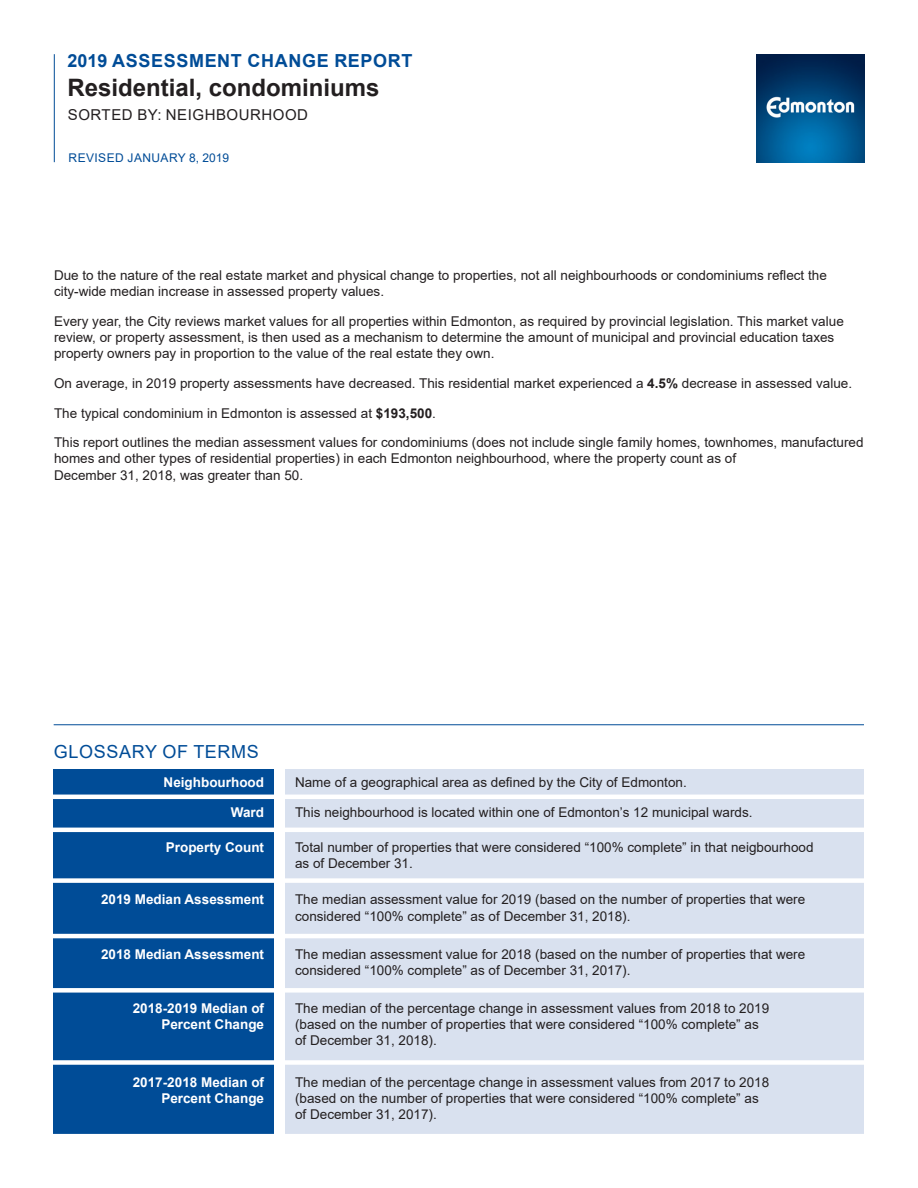
<style>
.page{position:relative;width:918px;height:1188px;background:#fff}
.page>*{position:absolute;margin:0;border:0;box-sizing:border-box;transform-origin:0 0}
.t1{font:700 24px "Arial";color:#231f20}
.t2{font:700 18px "Arial";letter-spacing:.035em;color:#004c97}
.t3{font:18px "Arial";letter-spacing:.035em;color:#004c97}
.t4{font:15px "Arial";letter-spacing:.035em;color:#231f20}
.t5{font:13.5px/16.2px "Arial";color:#231f20}
.t6{font:700 13.5px/16.2px "Arial";color:#fff;text-align:right}
.t7{font:12px "Arial";letter-spacing:.035em;color:#004c97}
.s1{font-weight:700}
</style>
<div class="page">
<img style="left:756px;top:54px;width:108px;height:108px">
<hr style="left:54px;top:54px;width:1px;height:108px;background:#004c97">
<div style="left:286px;top:769px;width:578px;height:365px;background:#d9e1ef"></div>
<div style="left:54px;top:769px;width:220px;height:365px;background:#004c97"></div>
<hr style="left:43px;top:795px;width:849px;height:4px;background:#fff">
<hr style="left:51px;top:828px;width:834px;height:4px;background:#fff">
<div style="left:37px;top:878px;width:833px;height:5px;background:#fff"></div>
<hr style="left:43px;top:934px;width:849px;height:4px;background:#fff">
<div style="left:43px;top:988px;width:849px;height:5px;background:#fff"></div>
<div style="left:51px;top:1060px;width:834px;height:5px;background:#fff"></div>
<hr style="left:54px;top:724px;width:810px;height:1px;background:#004c97">
<h2 class="t2" style="left:68px;top:48px;width:346px">2019 ASSESSMENT CHANGE REPORT</h2>
<h1 class="t1" style="left:68px;top:71px;width:314px">Residential, condominiums</h1>
<p class="t4" style="left:68px;top:104px;width:242px">SORTED BY: NEIGHBOURHOOD</p>
<p class="t7" style="left:69px;top:150px;width:162px">REVISED JANUARY 8, 2019</p>
<p class="t5" style="left:54px;top:267px;width:774px">Due to the nature of the real estate market and physical change to properties, not all neighbourhoods or condominiums reflect the city-wide median increase in assessed property values.</p>
<p class="t5" style="left:54px;top:313px;width:791px">Every year, the City reviews market values for all properties within Edmonton, as required by provincial legislation. This market value review, or property assessment, is then used as a mechanism to determine the amount of municipal and provincial education taxes property owners pay in proportion to the value of the real estate they own.</p>
<p class="t5" style="left:54px;top:375px;width:800px">On average, in 2019 property assessments have decreased. This residential market experienced a <span class="s1">4.5%</span> decrease in assessed value.</p>
<p class="t5" style="left:54px;top:405px;width:383px">The typical condominium in Edmonton is assessed at <span class="s1">$193,500</span>.</p>
<p class="t5" style="left:54px;top:434px;width:811px">This report outlines the median assessment values for condominiums (does not include single family homes, townhomes, manufactured homes and other types of residential properties) in each Edmonton neighbourhood, where the property count as of<br>December 31, 2018, was greater than 50.</p>
<p class="t3" style="left:54px;top:739px;width:206px">GLOSSARY OF TERMS</p>
<p class="t6" style="left:164px;top:774px;width:102px">Neighbourhood</p>
<p class="t5" style="left:295px;top:774px;width:393px">Name of a geographical area as defined by the City of Edmonton.</p>
<p class="t6" style="left:231px;top:804px;width:35px">Ward</p>
<p class="t5" style="left:295px;top:804px;width:459px">This neighbourhood is located within one of Edmonton’s 12 municipal wards.</p>
<p class="t6" style="left:166px;top:839px;width:100px">Property Count</p>
<p class="t5" style="left:295px;top:839px;width:520px">Total number of properties that were considered “100% complete” in that neigbourhood</p>
<p class="t5" style="left:295px;top:855px;width:119px">as of December 31.</p>
<p class="t6" style="left:101px;top:892px;width:165px">2019 Median Assessment</p>
<p class="t5" style="left:295px;top:891px;width:512px">The median assessment value for 2019 (based on the number of properties that were considered “100% complete” as of December 31, 2018).</p>
<p class="t6" style="left:101px;top:946px;width:165px">2018 Median Assessment</p>
<p class="t5" style="left:295px;top:946px;width:512px">The median assessment value for 2018 (based on the number of properties that were considered “100% complete” as of December 31, 2017).</p>
<p class="t6" style="left:133px;top:1000px;width:133px">2018-2019 Median of<br>Percent Change</p>
<p class="t5" style="left:295px;top:1000px;width:476px">The median of the percentage change in assessment values from 2018 to 2019 (based on the number of properties that were considered “100% complete” as of December 31, 2018).</p>
<p class="t6" style="left:133px;top:1074px;width:133px">2017-2018 Median of<br>Percent Change</p>
<p class="t5" style="left:295px;top:1074px;width:476px">The median of the percentage change in assessment values from 2017 to 2018 (based on the number of properties that were considered “100% complete” as of December 31, 2017).</p>
</div>
